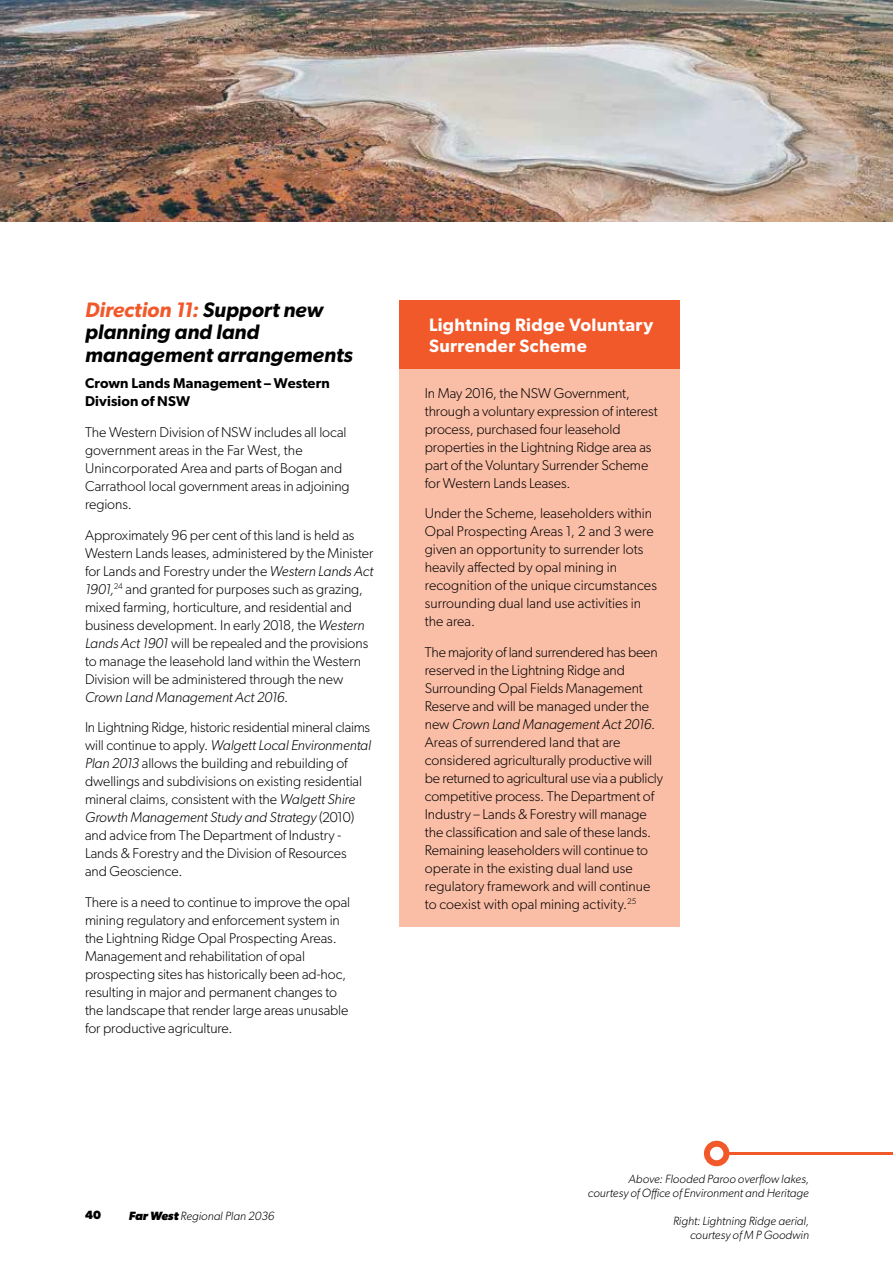
<style>
.page{position:relative;width:893px;height:1263px;background:#fff}
.page>*{position:absolute;margin:0;border:0;box-sizing:border-box;transform-origin:0 0}
.t1{font:italic 600 21px/22.5px "Gibson";color:#000}
.t2{font:600 18px/21px "Gibson";letter-spacing:.02em;color:#fff}
.t3{font:300 14.25px/18px "Gibson";letter-spacing:-.005em;color:#000}
.t4{font:600 14.25px/18px "Gibson";letter-spacing:.01em;color:#000}
.t5{font:italic 300 12px/13.5px "Gibson";color:#000;text-align:right}
.t6{font:700 12px "Gibson";color:#000}
.s1{color:#f1582a}
.s2{font-style:italic}
.s3{font-weight:700}
</style>
<div class="page">
<hr style="left:729px;top:1152px;width:164px;height:3px;background:#f1582a">
<svg style="left:703px;top:1140px;width:27px;height:27px"></svg>
<div style="left:399px;top:300px;width:281px;height:69px;background:#f1582a"></div>
<div style="left:399px;top:369px;width:281px;height:557px;background:#fabda6"></div>
<img style="left:0;top:0;width:893px;height:221px">
<h1 class="t1" style="left:85px;top:298px;width:269px"><span class="s1">Direction 11:</span> Support new planning and land management arrangements</h1>
<p class="t4" style="left:85px;top:374px;width:246px">Crown Lands Management – Western<br>Division of NSW</p>
<p class="t3" style="left:85px;top:423px;width:266px">The Western Division of NSW includes all local government areas in the Far West, the Unincorporated Area and parts of Bogan and Carrathool local government areas in adjoining regions.</p>
<p class="t3" style="left:85px;top:525px;width:290px">Approximately 96 per cent of this land is held as Western Lands leases, administered by the Minister for Lands and Forestry under the <span class="s2">Western Lands Act 1901,</span><sup>24</sup> and granted for purposes such as grazing, mixed farming, horticulture, and residential and business development. In early 2018, the <span class="s2">Western Lands Act 1901</span> will be repealed and the provisions to manage the leasehold land within the Western Division will be administered through the new <span class="s2">Crown Land Management Act 2016</span>.</p>
<p class="t3" style="left:85px;top:718px;width:287px">In Lightning Ridge, historic residential mineral claims will continue to apply. <span class="s2">Walgett Local Environmental Plan 2013</span> allows the building and rebuilding of dwellings and subdivisions on existing residential mineral claims, consistent with the <span class="s2">Walgett Shire Growth Management Study and Strategy</span> (2010) and advice from The Department of Industry - Lands &amp; Forestry and the Division of Resources and Geoscience.</p>
<p class="t3" style="left:85px;top:893px;width:267px">There is a need to continue to improve the opal mining regulatory and enforcement system in the Lightning Ridge Opal Prospecting Areas.<br>Management and rehabilitation of opal prospecting sites has historically been ad-hoc, resulting in major and permanent changes to the landscape that render large areas unusable for productive agriculture.</p>
<p class="t2" style="left:429px;top:314px;width:226px">Lightning Ridge Voluntary<br>Surrender Scheme</p>
<p class="t3" style="left:425px;top:384px;width:234px">In May 2016, the NSW Government, through a voluntary expression of interest process, purchased four leasehold properties in the Lightning Ridge area as part of the Voluntary Surrender Scheme for Western Lands Leases.</p>
<p class="t3" style="left:425px;top:504px;width:234px">Under the Scheme, leaseholders within Opal Prospecting Areas 1, 2 and 3 were given an opportunity to surrender lots heavily affected by opal mining in recognition of the unique circumstances surrounding dual land use activities in the area.</p>
<p class="t3" style="left:425px;top:643px;width:240px">The majority of land surrendered has been reserved in the Lightning Ridge and Surrounding Opal Fields Management Reserve and will be managed under the new <span class="s2">Crown Land Management Act 2016</span>.<br>Areas of surrendered land that are considered agriculturally productive will be returned to agricultural use via a publicly competitive process. The Department of Industry – Lands &amp; Forestry will manage the classification and sale of these lands.<br>Remaining leaseholders will continue to operate in the existing dual land use regulatory framework and will continue to coexist with opal mining activity.<sup>25</sup></p>
<p class="t6" style="left:85px;top:1208px;width:18px">40</p>
<p class="t5" style="left:129px;top:1208px;width:147px"><span class="s3">Far West</span> Regional Plan 2036</p>
<p class="t5" style="left:588px;top:1172px;width:223px">Above: Flooded Paroo overflow lakes, courtesy of Office of Environment and Heritage</p>
<p class="t5" style="left:673px;top:1214px;width:138px">Right: Lightning Ridge aerial, courtesy of M P Goodwin</p>
</div>
